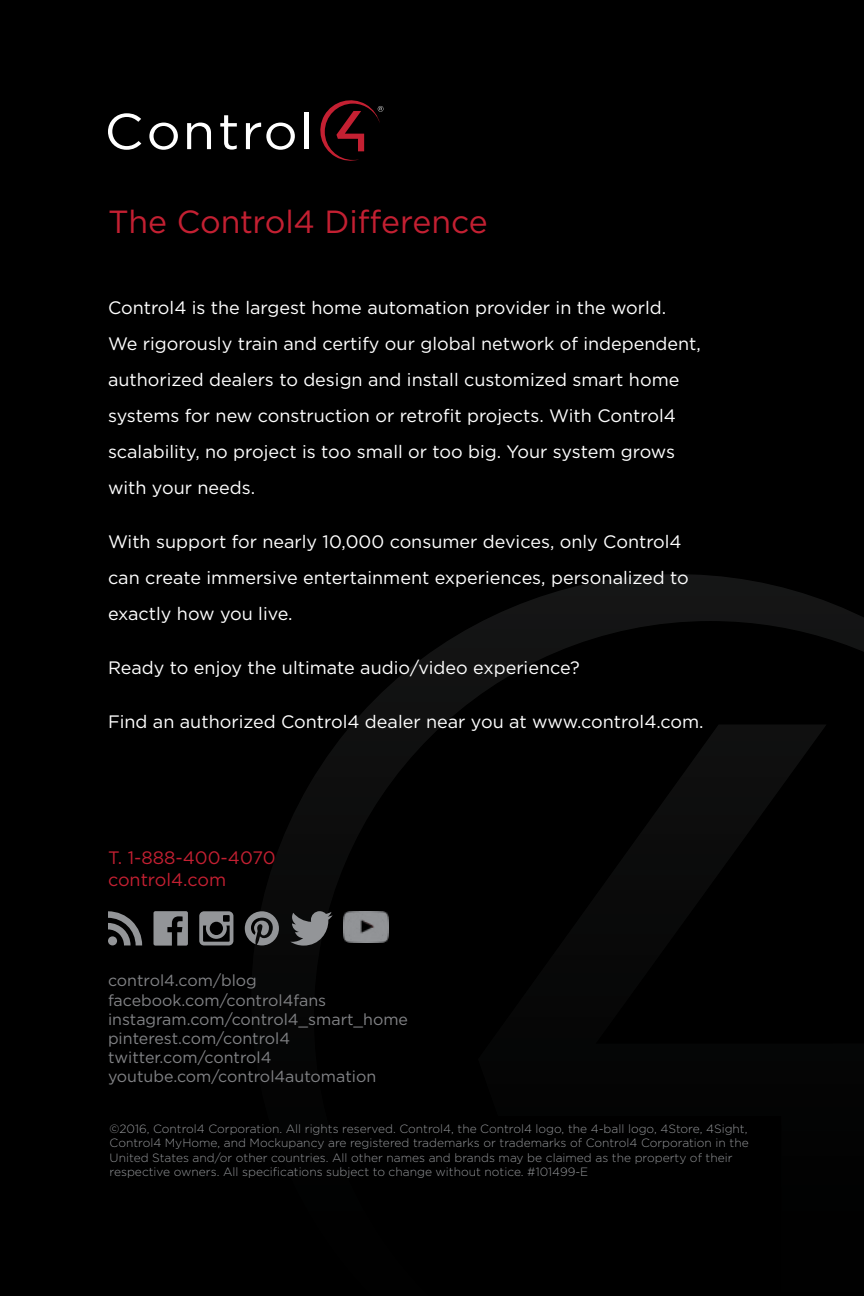
<style>
.page{position:relative;width:864px;height:1296px;background:#000}
.page>*{position:absolute;margin:0;border:0;box-sizing:border-box;transform-origin:0 0}
.t1{font:32px "Gotham";letter-spacing:-.005em;color:#c32032}
.t2{font:18px/36px "Gotham";color:#fff}
.t3{font:18px/21.6px "Gotham";color:#c32032}
.t4{font:16px/19.2px "Gotham";color:#818285}
.t5{font:300 12px/14.4px "Gotham";color:#939598}
</style>
<div class="page">
<svg style="left:258px;top:574px;width:606px;height:372px"></svg>
<svg style="left:199px;top:911px;width:34px;height:34px"></svg>
<svg style="left:290px;top:911px;width:43px;height:35px"></svg>
<svg style="left:245px;top:911px;width:34px;height:34px"></svg>
<svg style="left:154px;top:911px;width:34px;height:35px"></svg>
<svg style="left:108px;top:911px;width:34px;height:34px"></svg>
<img style="left:344px;top:911px;width:45px;height:32px">
<svg style="left:108px;top:113px;width:33px;height:37px"></svg>
<svg style="left:149px;top:123px;width:29px;height:27px"></svg>
<svg style="left:187px;top:123px;width:24px;height:26px"></svg>
<svg style="left:220px;top:115px;width:17px;height:35px"></svg>
<svg style="left:246px;top:122px;width:49px;height:28px"></svg>
<div style="left:304px;top:112px;width:5px;height:37px;background:#fff"></div>
<svg style="left:320px;top:100px;width:63px;height:61px"></svg>
<h1 class="t1" style="left:108px;top:201px;width:381px">The Control4 Difference</h1>
<p class="t2" style="left:108px;top:290px;width:594px">Control4 is the largest home automation provider in the world.<br>We rigorously train and certify our global network of independent, authorized dealers to design and install customized smart home systems for new construction or retrofit projects. With Control4 scalability, no project is too small or too big. Your system grows with your needs.</p>
<p class="t2" style="left:108px;top:524px;width:582px">With support for nearly 10,000 consumer devices, only Control4 can create immersive entertainment experiences, personalized to exactly how you live.</p>
<p class="t2" style="left:108px;top:650px;width:473px">Ready to enjoy the ultimate audio/video experience?</p>
<p class="t2" style="left:108px;top:704px;width:597px">Find an authorized Control4 dealer near you at www.control4.com.</p>
<p class="t3" style="left:108px;top:847px;width:169px">T. 1-888-400-4070 control4.com</p>
<p class="t4" style="left:108px;top:971px;width:302px">control4.com/blog facebook.com/control4fans instagram.com/control4_smart_home pinterest.com/control4 twitter.com/control4 youtube.com/control4automation</p>
<p class="t5" style="left:110px;top:1121px;width:641px">©2016, Control4 Corporation. All rights reserved. Control4, the Control4 logo, the 4-ball logo, 4Store, 4Sight, Control4 MyHome, and Mockupancy are registered trademarks or trademarks of Control4 Corporation in the United States and/or other countries. All other names and brands may be claimed as the property of their respective owners. All specifications subject to change without notice. #101499-E</p>
</div>
